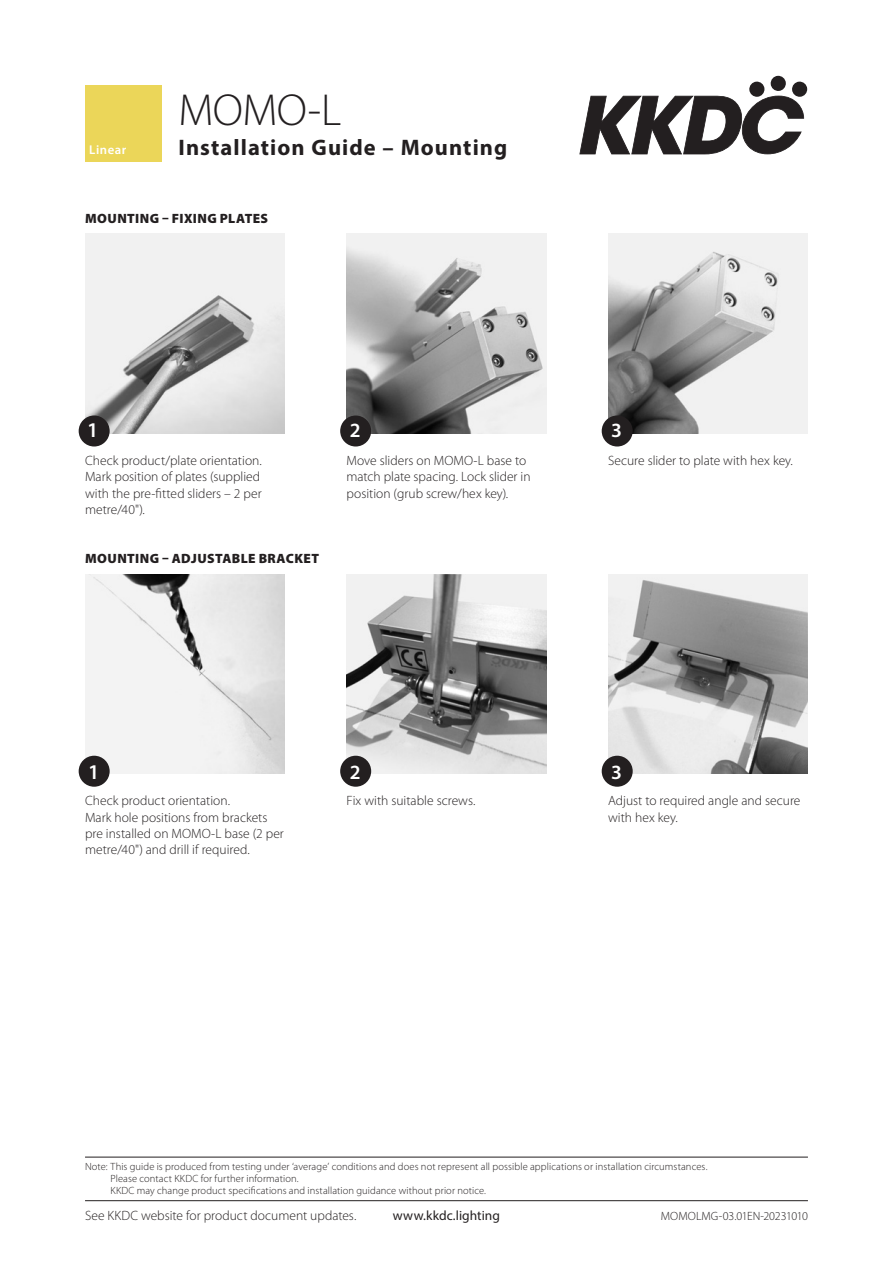
<style>
.page{position:relative;width:893px;height:1263px;background:#fff}
.page>*{position:absolute;margin:0;border:0;box-sizing:border-box;transform-origin:0 0}
.title_line1{font:300 45px "Myriad Pro";color:#231f20}
.title_line2{font:700 22.5px "Myriad Pro";letter-spacing:.045em;color:#231f20}
.sketch_number{font:600 21px "Myriad Pro";color:#fff}
.sketch_number-2{font:600 20.25px "Myriad Pro";color:#fff}
.image_caption{font:300 13.5px/16.2px "Myriad Pro";color:#231f20}
.Heading__caps{font:900 13.5px "Myriad Pro";letter-spacing:.03em;color:#231f20}
.t1{font:13.5px "Myriad Pro";letter-spacing:.005em;color:#231f20}
.t2{font:600 12.75px "Myriad Pro";letter-spacing:.04em;color:#fff}
.t3{font:300 12px "Myriad Pro";letter-spacing:-.005em;color:#231f20}
.t4{font:300 10.5px/12px "Myriad Pro";letter-spacing:.01em;color:#231f20}
</style>
<div class="page">
<svg style="left:579px;top:96px;width:225px;height:58px"></svg>
<svg style="left:749px;top:81px;width:16px;height:16px"></svg>
<div style="left:770px;top:76px;width:16px;height:15px;background:#231f20;border-radius:50%"></div>
<div style="left:792px;top:81px;width:15px;height:16px;background:#231f20;border-radius:50%"></div>
<div style="left:85px;top:85px;width:77px;height:77px;background:#ebd659"></div>
<hr style="left:85px;top:1157px;width:723px;height:1px;background:#231f20">
<hr style="left:85px;top:1200px;width:723px;height:1px;background:#231f20">
<img style="left:85px;top:234px;width:200px;height:200px">
<img style="left:347px;top:234px;width:199px;height:200px">
<img style="left:608px;top:234px;width:200px;height:200px">
<img style="left:85px;top:574px;width:200px;height:200px">
<img style="left:347px;top:574px;width:199px;height:200px">
<img style="left:608px;top:574px;width:200px;height:200px">
<div style="left:79px;top:415px;width:31px;height:31px;background:#231f20;border-radius:50%"></div>
<div style="left:340px;top:415px;width:31px;height:31px;background:#231f20;border-radius:50%"></div>
<div style="left:602px;top:415px;width:31px;height:31px;background:#231f20;border-radius:50%"></div>
<div style="left:79px;top:756px;width:31px;height:31px;background:#231f20;border-radius:50%"></div>
<div style="left:340px;top:756px;width:31px;height:31px;background:#231f20;border-radius:50%"></div>
<div style="left:602px;top:756px;width:31px;height:31px;background:#231f20;border-radius:50%"></div>
<p class="t2" style="left:89px;top:142px;width:38px">Linear</p>
<p class="title_line1" style="left:179px;top:83px;width:164px">MOMO-L</p>
<p class="title_line2" style="left:179px;top:133px;width:330px">Installation Guide – Mounting</p>
<p class="Heading__caps" style="left:85px;top:209px;width:185px">MOUNTING – FIXING PLATES</p>
<p class="sketch_number" style="left:87px;top:417px;width:13px">1</p>
<p class="sketch_number-2" style="left:350px;top:417px;width:12px">2</p>
<p class="sketch_number-2" style="left:611px;top:417px;width:12px">3</p>
<p class="image_caption" style="left:85px;top:452px;width:178px;text-align:justify">Check product/plate orientation.<br>Mark position of plates (supplied with the pre-fitted sliders – 2 per metre/40").</p>
<p class="image_caption" style="left:347px;top:452px;width:186px">Move sliders on MOMO-L base to match plate spacing. Lock slider in position (grub screw/hex key).</p>
<p class="image_caption" style="left:608px;top:452px;width:186px">Secure slider to plate with hex key.</p>
<p class="Heading__caps" style="left:85px;top:549px;width:235px">MOUNTING – ADJUSTABLE BRACKET</p>
<p class="sketch_number" style="left:88px;top:758px;width:13px">1</p>
<p class="sketch_number-2" style="left:350px;top:759px;width:12px">2</p>
<p class="sketch_number-2" style="left:611px;top:759px;width:12px">3</p>
<p class="image_caption" style="left:85px;top:793px;width:200px">Check product orientation.<br>Mark hole positions from brackets pre installed on MOMO-L base (2 per metre/40") and drill if required.</p>
<p class="image_caption" style="left:347px;top:793px;width:130px">Fix with suitable screws.</p>
<p class="image_caption" style="left:608px;top:793px;width:194px">Adjust to required angle and secure with hex key.</p>
<p class="t4" style="left:111px;top:1160px;width:598px;text-indent:-26px">Note: This guide is produced from testing under ‘average’ conditions and does not represent all possible applications or installation circumstances.<br>Please contact KKDC for further information.<br>KKDC may change product specifications and installation guidance without prior notice.</p>
<p class="image_caption" style="left:85px;top:1208px;width:273px">See KKDC website for product document updates.</p>
<p class="t1" style="left:393px;top:1207px;width:109px">www.kkdc.lighting</p>
<p class="t3" style="left:661px;top:1209px;width:149px">MOMOLMG-03.01EN-20231010</p>
</div>
